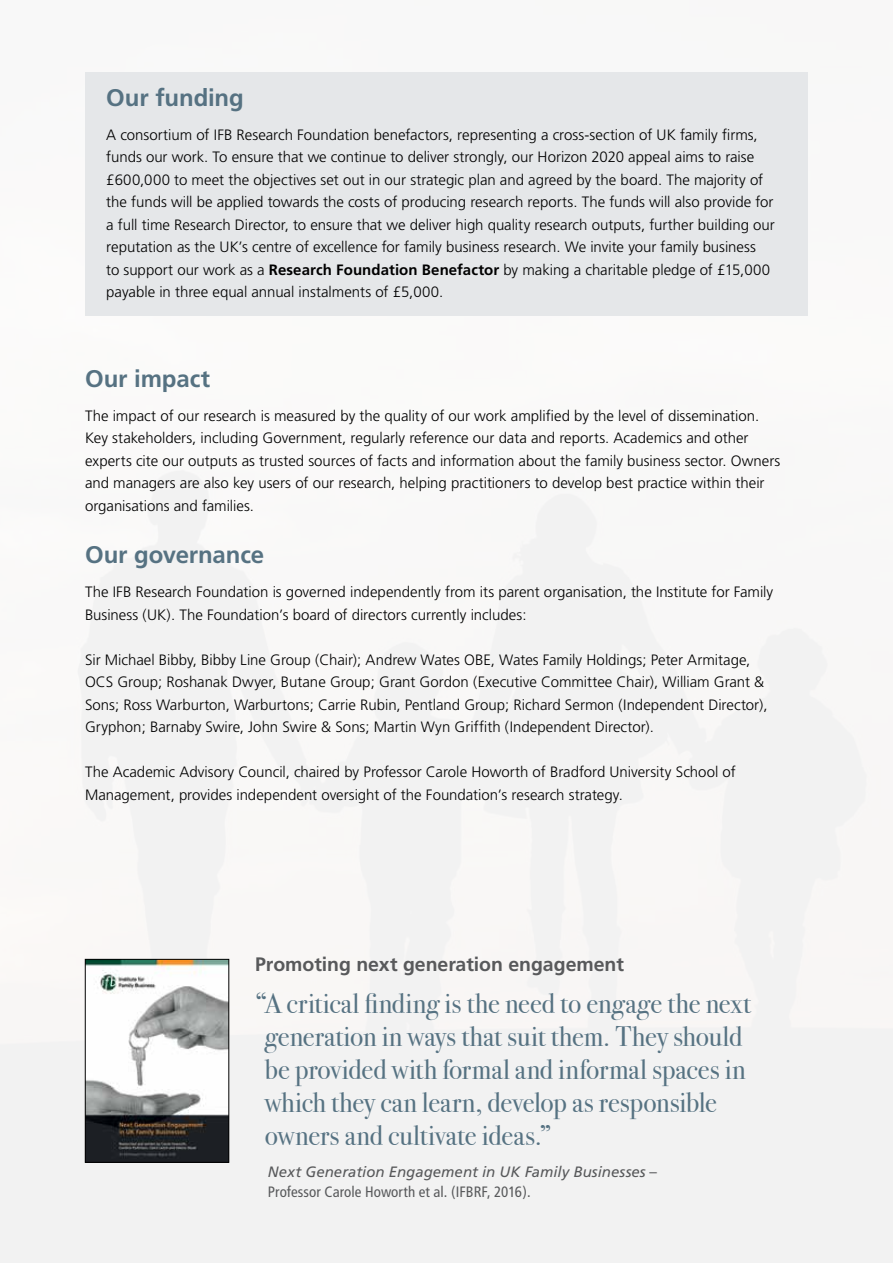
<style>
.page{position:relative;width:893px;height:1263px;background:#f8f7f6}
.page>*{position:absolute;margin:0;border:0;box-sizing:border-box;transform-origin:0 0}
.t1{font:28.5px/33px "Bodoni Svty Two OSITCTT";color:#567282}
.t2{font:700 24px "Frutiger";letter-spacing:-.005em;color:#567282}
.t3{font:700 19.5px "Frutiger";color:#58595b}
.t4{font:300 15px/22.5px "Frutiger";color:#000}
.t5{font:italic 15px/19.5px "Frutiger";color:#58595b}
.s1{font-weight:700}
.s2{font-style:normal;font-stretch:condensed}
</style>
<div class="page">
<img style="left:87px;top:961px;width:140px;height:199px">
<div style="left:85px;top:959px;width:144px;height:203px;border:1px solid #000"></div>
<div style="left:85px;top:72px;width:723px;height:243px;background:#e5e7e9"></div>
<h2 class="t2" style="left:106px;top:84px;width:139px">Our funding</h2>
<p class="t4" style="left:106px;top:124px;width:670px">A consortium of IFB Research Foundation benefactors, representing a cross-section of UK family firms, funds our work. To ensure that we continue to deliver strongly, our Horizon 2020 appeal aims to raise £600,000 to meet the objectives set out in our strategic plan and agreed by the board. The majority of the funds will be applied towards the costs of producing research reports. The funds will also provide for a full time Research Director, to ensure that we deliver high quality research outputs, further building our reputation as the UK’s centre of excellence for family business research. We invite your family business<br>to support our work as a <span class="s1">Research Foundation Benefactor</span> by making a charitable pledge of £15,000 payable in three equal annual instalments of £5,000.</p>
<h2 class="t2" style="left:85px;top:365px;width:127px">Our impact</h2>
<p class="t4" style="left:85px;top:405px;width:697px">The impact of our research is measured by the quality of our work amplified by the level of dissemination.<br>Key stakeholders, including Government, regularly reference our data and reports. Academics and other experts cite our outputs as trusted sources of facts and information about the family business sector. Owners and managers are also key users of our research, helping practitioners to develop best practice within their organisations and families.</p>
<h2 class="t2" style="left:85px;top:541px;width:181px">Our governance</h2>
<p class="t4" style="left:85px;top:581px;width:690px">The IFB Research Foundation is governed independently from its parent organisation, the Institute for Family<br>Business (UK). The Foundation’s board of directors currently includes:</p>
<p class="t4" style="left:85px;top:648px;width:684px">Sir Michael Bibby, Bibby Line Group (Chair); Andrew Wates OBE, Wates Family Holdings; Peter Armitage, OCS Group; Roshanak Dwyer, Butane Group; Grant Gordon (Executive Committee Chair), William Grant &amp; Sons; Ross Warburton, Warburtons; Carrie Rubin, Pentland Group; Richard Sermon (Independent Director), Gryphon; Barnaby Swire, John Swire &amp; Sons; Martin Wyn Griffith (Independent Director).</p>
<p class="t4" style="left:85px;top:761px;width:652px">The Academic Advisory Council, chaired by Professor Carole Howorth of Bradford University School of<br>Management, provides independent oversight of the Foundation’s research strategy.</p>
<h3 class="t3" style="left:255px;top:953px;width:370px">Promoting next generation engagement</h3>
<h1 class="t1" style="left:265px;top:987px;width:488px;text-indent:-10px">“A critical finding is the need to engage the next generation in ways that suit them. They should be provided with formal and informal spaces in which they can learn, develop as responsible owners and cultivate ideas.”</h1>
<p class="t5" style="left:268px;top:1162px;width:390px">Next Generation Engagement in UK Family Businesses <span class="s2">–<br>Professor Carole Howorth et al. (IFBRF, 2016).</span></p>
</div>
